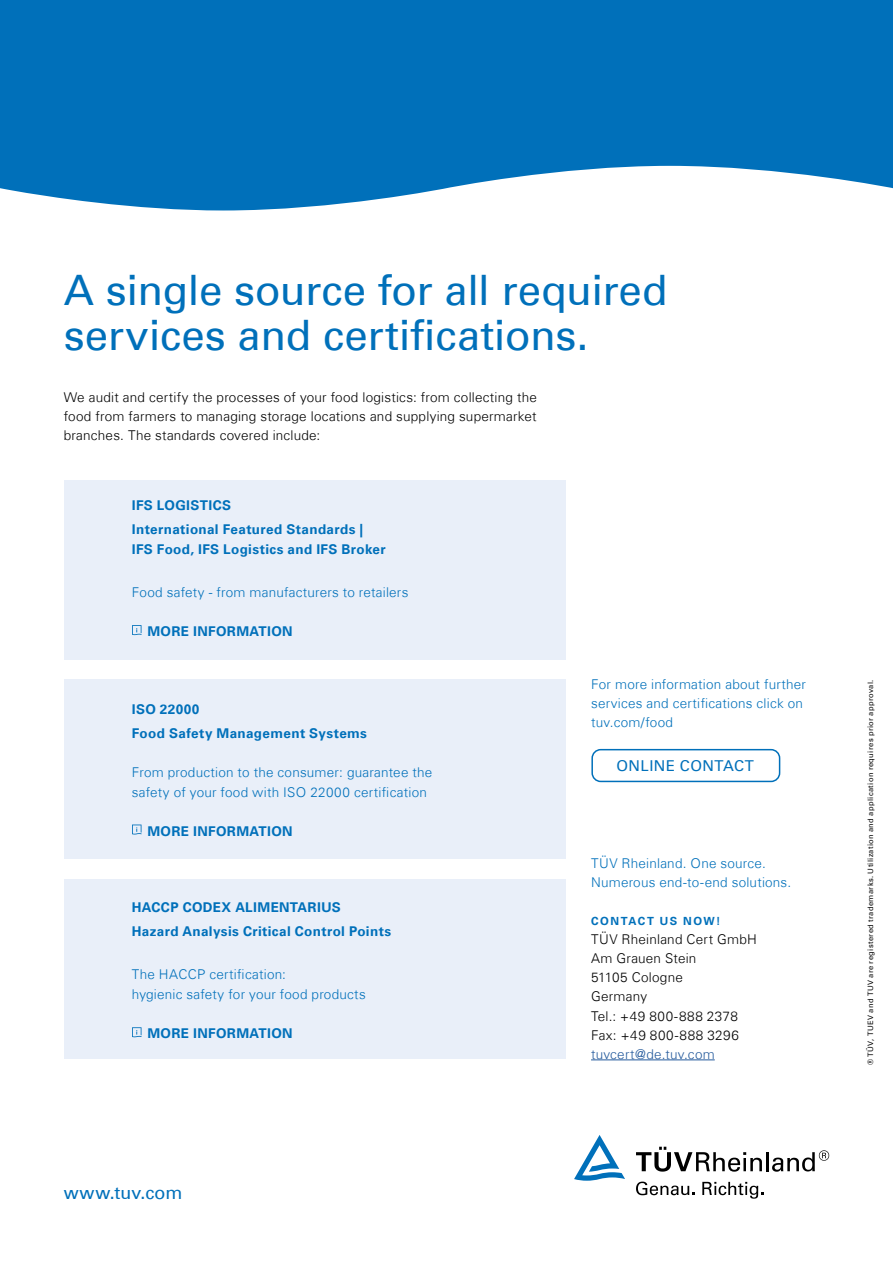
<style>
.page{position:relative;width:893px;height:1263px;background:#fff}
.page>*{position:absolute;margin:0;border:0;box-sizing:border-box;transform-origin:0 0}
.t1{font:42px/45.3px "Univers Com 55 Roman";letter-spacing:-.005em;color:#0070ba}
.t2{font:18px "Univers Com 55 Roman";letter-spacing:.01em;color:#0070ba}
.t3{font:15px "Univers Com 55 Roman";letter-spacing:.03em;color:#0070ba}
.t4{font:300 13.5px/19.2px "Univers Com 45";letter-spacing:.015em;color:#0070ba}
.t5{font:300 13.5px/19.2px "Univers Com 45";letter-spacing:.02em;color:#000;text-align:justify}
.t6{font:700 13.5px/23.7px "Univers Com 65";letter-spacing:.025em;color:#0070ba}
.t7{font:300 13.5px "Univers Com 45";letter-spacing:.02em;color:#245a9c}
.t8{font:700 11.25px "Univers Com 65";letter-spacing:.14em;color:#0070ba}
.t9{font:7.5px "Univers Com 55 Roman";letter-spacing:.05em;color:#000}
</style>
<div class="page">
<svg style="left:0;top:0;width:893px;height:210px;background:#1a7ec1"></svg>
<svg style="left:636px;top:1147px;width:126px;height:25px"></svg>
<hr style="left:766px;top:1152px;width:3px;height:19px;background:#000">
<svg style="left:772px;top:1150px;width:57px;height:22px"></svg>
<svg style="left:636px;top:1181px;width:58px;height:14px"></svg>
<svg style="left:702px;top:1182px;width:61px;height:17px"></svg>
<svg style="left:574px;top:1135px;width:51px;height:46px"></svg>
<div style="left:64px;top:480px;width:502px;height:180px;background:#e9eff9"></div>
<div style="left:64px;top:679px;width:502px;height:179px;background:#e9eff9"></div>
<div style="left:64px;top:879px;width:502px;height:180px;background:#e9eff9"></div>
<svg style="left:132px;top:824px;width:10px;height:10px"></svg>
<svg style="left:132px;top:1027px;width:10px;height:10px"></svg>
<svg style="left:132px;top:625px;width:10px;height:10px"></svg>
<div style="left:591px;top:749px;width:189px;height:33px;border:2px solid #0070ba;border-radius:9px"></div>
<hr style="left:591px;top:1059px;width:124px;height:1px;background:#245a9c">
<h1 class="t1" style="left:64px;top:267px;width:605px">A single source for all required services and certifications.</h1>
<p class="t5" style="left:64px;top:387px;width:475px">We audit and certify the processes of your food logistics: from collecting the food from farmers to managing storage locations and supplying supermarket branches. The standards covered include:</p>
<p class="t6" style="left:132px;top:494px;width:233px">IFS LOGISTICS<br>International Featured Standards |</p>
<p class="t6" style="left:132px;top:537px;width:255px">IFS Food, IFS Logistics and IFS Broker</p>
<p class="t4" style="left:132px;top:582px;width:278px">Food safety - from manufacturers to retailers</p>
<p class="t6" style="left:147px;top:619px;width:147px">MORE INFORMATION</p>
<p class="t6" style="left:132px;top:698px;width:237px">ISO 22000<br>Food Safety Management Systems</p>
<p class="t4" style="left:132px;top:763px;width:302px">From production to the consumer: guarantee the safety of your food with ISO 22000 certification</p>
<p class="t6" style="left:147px;top:819px;width:147px">MORE INFORMATION</p>
<p class="t6" style="left:132px;top:895px;width:261px">HACCP CODEX ALIMENTARIUS<br>Hazard Analysis Critical Control Points</p>
<p class="t4" style="left:132px;top:964px;width:235px">The HACCP certification:<br>hygienic safety for your food products</p>
<p class="t6" style="left:147px;top:1021px;width:147px">MORE INFORMATION</p>
<h2 class="t2" style="left:64px;top:1182px;width:120px">www.tuv.com</h2>
<p class="t4" style="left:591px;top:674px;width:217px">For more information about further services and certifications click on tuv.com/food</p>
<p class="t3" style="left:616px;top:757px;width:139px">ONLINE CONTACT</p>
<p class="t4" style="left:591px;top:853px;width:202px">TÜV Rheinland. One source.<br>Numerous end-to-end solutions.</p>
<p class="t8" style="left:591px;top:914px;width:131px">CONTACT US NOW!</p>
<p class="t5" style="left:591px;top:930px;width:167px;text-align:left">TÜV Rheinland Cert GmbH<br>Am Grauen Stein<br>51105 Cologne<br>Germany<br>Tel.: +49 800-888 2378<br>Fax: +49 800-888 3296</p>
<p class="t7" style="left:591px;top:1046px;width:125px">tuvcert@de.tuv.com</p>
<p class="t9" style="left:866px;top:1065px;width:387px;rotate:-90deg">® TÜV, TUEV and TUV are registered trademarks. Utilization and application requires prior approval.</p>
</div>
